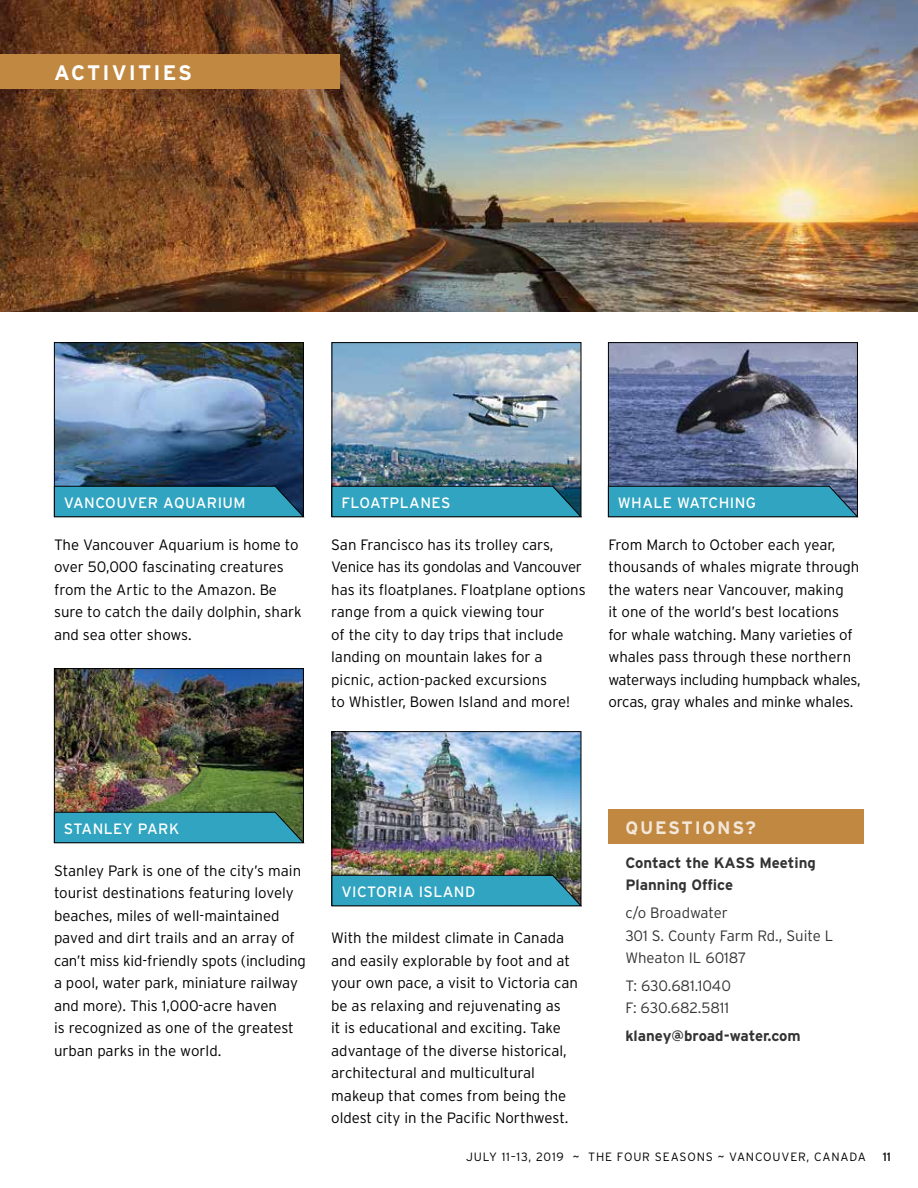
<style>
.page{position:relative;width:918px;height:1188px;background:#fff}
.page>*{position:absolute;margin:0;border:0;box-sizing:border-box;transform-origin:0 0}
.t1{font:700 21px "Interstate";letter-spacing:.1em;color:#fff}
.t2{font:700 18px "Interstate";letter-spacing:.1em;color:#fff}
.t3{font:300 15px/22.5px "Interstate";color:#000}
.t4{font:15px "Interstate";letter-spacing:.03em;color:#fff}
.t5{font:700 15px/22.5px "Interstate";color:#000}
.t6{font:300 12px "Interstate";letter-spacing:.07em;color:#000}
.t7{font:12px "Interstate";color:#000}
</style>
<div class="page">
<div style="left:609px;top:809px;width:255px;height:34px;background:#c08841"></div>
<img style="left:0;top:0;width:918px;height:311px">
<div style="left:0;top:54px;width:339px;height:34px;background:#c08841"></div>
<img style="left:56px;top:344px;width:246px;height:141px">
<div style="left:54px;top:342px;width:250px;height:175px;border:1px solid #000"></div>
<img style="left:334px;top:344px;width:245px;height:141px">
<div style="left:332px;top:342px;width:249px;height:175px;border:1px solid #000"></div>
<img style="left:334px;top:733px;width:245px;height:142px">
<div style="left:332px;top:731px;width:249px;height:175px;border:1px solid #000"></div>
<img style="left:56px;top:670px;width:246px;height:141px">
<div style="left:54px;top:668px;width:250px;height:175px;border:1px solid #000"></div>
<svg style="left:54px;top:485px;width:251px;height:33px;background:#2f91ab"></svg>
<svg style="left:331px;top:485px;width:251px;height:33px;background:#3093ac"></svg>
<svg style="left:331px;top:875px;width:251px;height:32px;background:#3396ad"></svg>
<svg style="left:54px;top:811px;width:251px;height:33px;background:#3496a9"></svg>
<img style="left:610px;top:344px;width:246px;height:141px">
<div style="left:608px;top:342px;width:250px;height:175px;border:1px solid #000"></div>
<svg style="left:608px;top:485px;width:251px;height:33px;background:#3495af"></svg>
<h1 class="t1" style="left:54px;top:60px;width:140px">ACTIVITIES</h1>
<p class="t4" style="left:64px;top:494px;width:183px">VANCOUVER AQUARIUM</p>
<p class="t4" style="left:341px;top:494px;width:110px">FLOATPLANES</p>
<p class="t3" style="left:54px;top:533px;width:249px">The Vancouver Aquarium is home to over 50,000 fascinating creatures from the Artic to the Amazon. Be sure to catch the daily dolphin, shark and sea otter shows.</p>
<p class="t3" style="left:331px;top:533px;width:256px">San Francisco has its trolley cars, Venice has its gondolas and Vancouver has its floatplanes. Floatplane options range from a quick viewing tour<br>of the city to day trips that include landing on mountain lakes for a picnic, action-packed excursions<br>to Whistler, Bowen Island and more!</p>
<p class="t4" style="left:618px;top:494px;width:140px">WHALE WATCHING</p>
<p class="t3" style="left:608px;top:533px;width:254px">From March to October each year, thousands of whales migrate through the waters near Vancouver, making<br>it one of the world’s best locations for whale watching. Many varieties of whales pass through these northern waterways including humpback whales, orcas, gray whales and minke whales.</p>
<p class="t4" style="left:64px;top:820px;width:117px">STANLEY PARK</p>
<p class="t3" style="left:54px;top:859px;width:253px">Stanley Park is one of the city’s main tourist destinations featuring lovely beaches, miles of well-maintained paved and dirt trails and an array of can’t miss kid-friendly spots (including a pool, water park, miniature railway and more). This 1,000-acre haven<br>is recognized as one of the greatest urban parks in the world.</p>
<p class="t4" style="left:341px;top:883px;width:135px">VICTORIA ISLAND</p>
<p class="t3" style="left:331px;top:927px;width:248px">With the mildest climate in Canada and easily explorable by foot and at your own pace, a visit to Victoria can be as relaxing and rejuvenating as<br>it is educational and exciting. Take advantage of the diverse historical, architectural and multicultural makeup that comes from being the oldest city in the Pacific Northwest.</p>
<p class="t2" style="left:625px;top:818px;width:132px">QUESTIONS?</p>
<p class="t5" style="left:625px;top:851px;width:192px">Contact the KASS Meeting<br>Planning Office</p>
<p class="t3" style="left:625px;top:901px;width:209px">c/o Broadwater<br>301 S. County Farm Rd., Suite L<br>Wheaton IL 60187</p>
<p class="t3" style="left:625px;top:974px;width:107px">T: 630.681.1040<br>F: 630.682.5811</p>
<p class="t5" style="left:625px;top:1025px;width:177px">klaney@broad-water.com</p>
<p class="t6" style="left:466px;top:1150px;width:402px">JULY 11–13, 2019 ~ THE FOUR SEASONS ~ VANCOUVER, CANADA</p>
<p class="t7" style="left:883px;top:1150px;width:10px">11</p>
</div>
